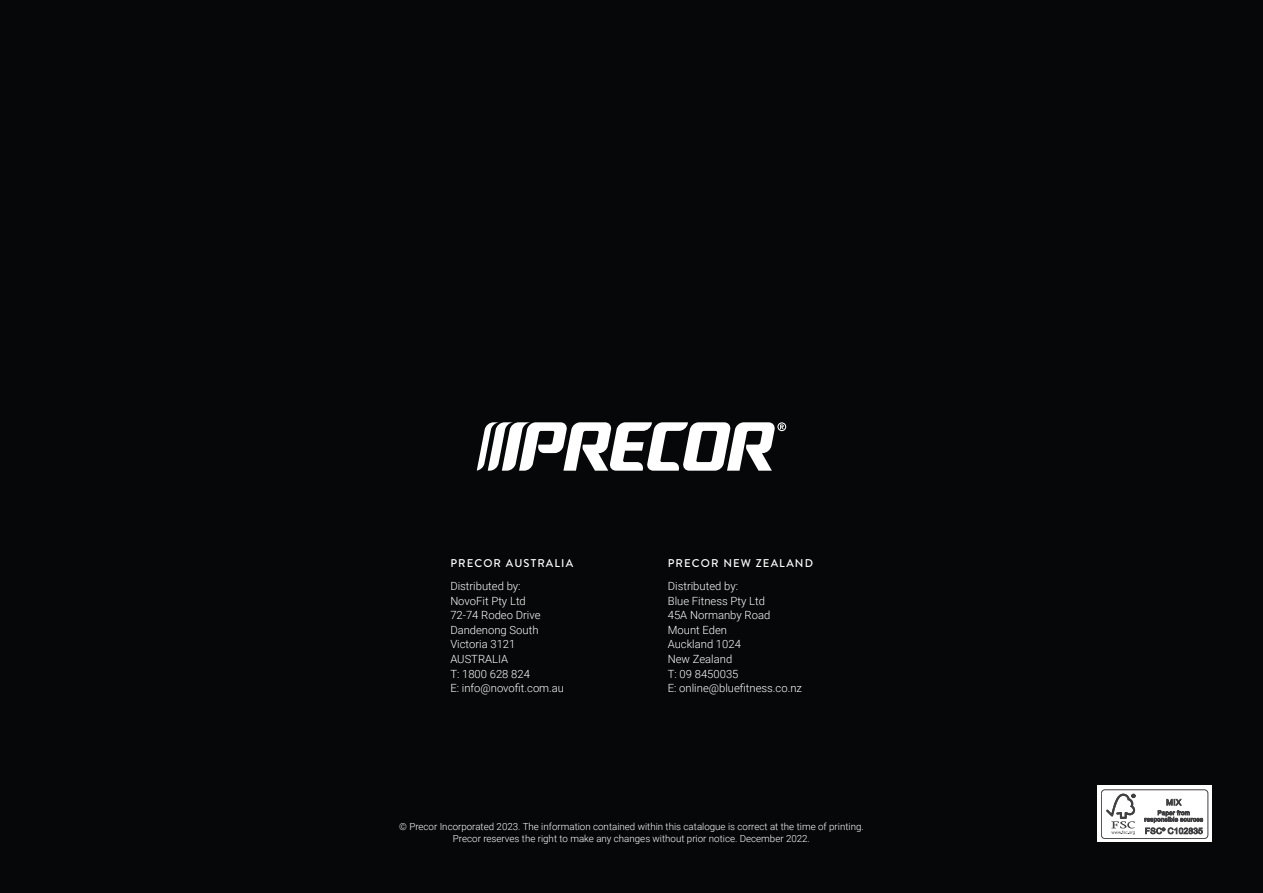
<style>
.page{position:relative;width:1263px;height:893px;background:#050709}
.page>*{position:absolute;margin:0;border:0;box-sizing:border-box;transform-origin:0 0}
.t1{font:300 11.25px/14.5px "Roboto";color:#fff}
.t2{font:500 11.25px "Brandon Grotesque";letter-spacing:.1em;color:#fff}
.t3{font:300 9.75px/11.7px "Roboto";color:#fff;text-align:center}
</style>
<div class="page">
<svg style="left:477px;top:422px;width:309px;height:49px"></svg>
<div style="left:1098px;top:786px;width:114px;height:56px;background:#fff"></div>
<svg style="left:1101px;top:789px;width:107px;height:50px"></svg>
<p class="t2" style="left:450px;top:556px;width:124px">PRECOR AUSTRALIA</p>
<p class="t1" style="left:450px;top:579px;width:115px">Distributed by:<br>NovoFit Pty Ltd<br>72-74 Rodeo Drive<br>Dandenong South<br>Victoria 3121<br>AUSTRALIA<br>T: 1800 628 824<br>E: info@novofit.com.au</p>
<p class="t2" style="left:668px;top:556px;width:147px">PRECOR NEW ZEALAND</p>
<p class="t1" style="left:668px;top:579px;width:136px">Distributed by:<br>Blue Fitness Pty Ltd<br>45A Normanby Road<br>Mount Eden<br>Auckland 1024<br>New Zealand<br>T: 09 8450035<br>E: online@bluefitness.co.nz</p>
<p class="t3" style="left:399px;top:821px;width:466px">© Precor Incorporated 2023. The information contained within this catalogue is correct at the time of printing.<br>Precor reserves the right to make any changes without prior notice. December 2022.</p>
</div>
